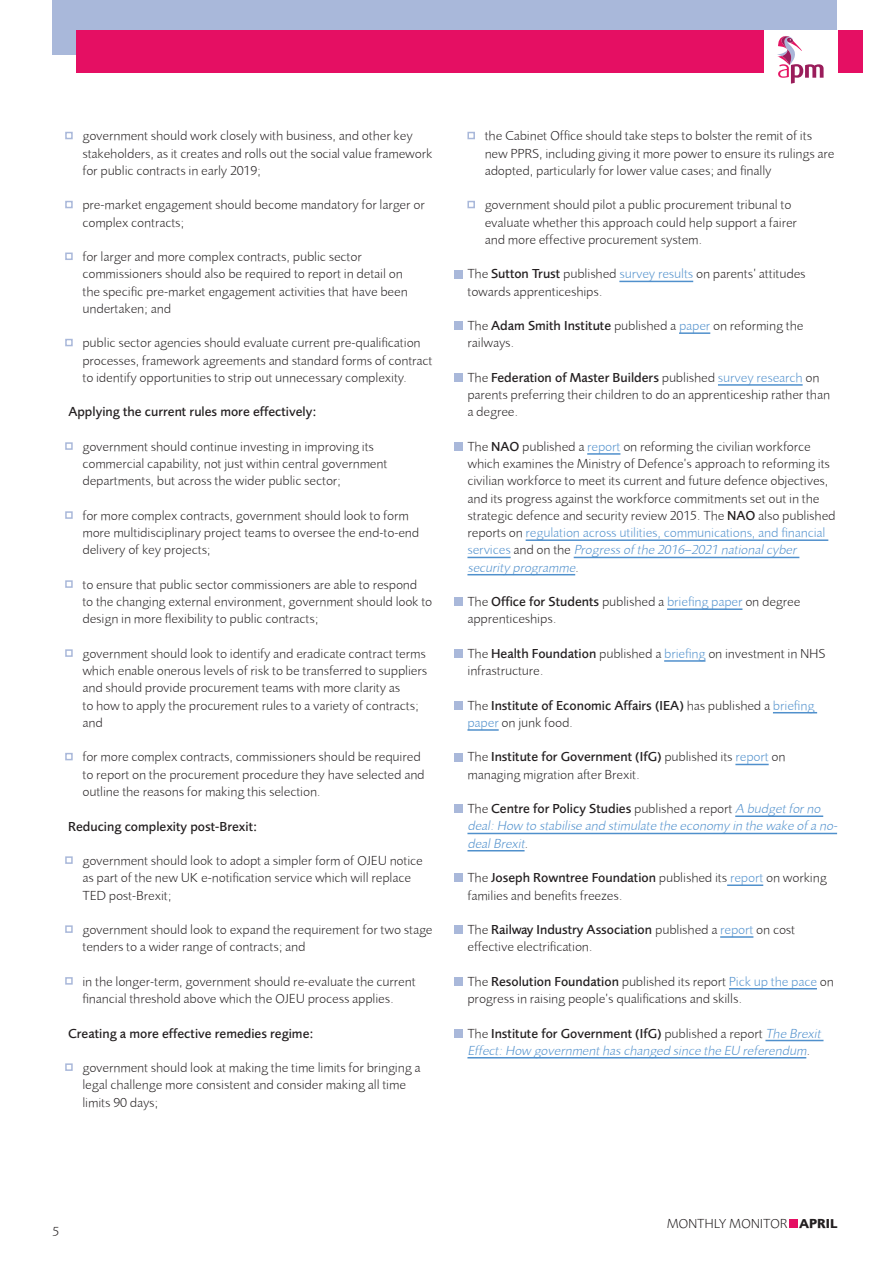
<style>
.page{position:relative;width:893px;height:1263px;background:#fff}
.page>*{position:absolute;margin:0;border:0;box-sizing:border-box;transform-origin:0 0}
.t1{font:300 13.5px/17.2px "Foundry Sans";color:#231f20}
.t2{font:italic 300 13.5px/17.2px "Foundry Sans";color:#5090cc}
.t3{font:500 13.5px/17.2px "Foundry Sans";color:#231f20}
.s1{font-weight:500}
.s2{color:#5090cc}
.s3{font-style:italic;color:#5090cc}
.s4{font-weight:300}
.s5{font-weight:300;color:#5090cc}
.s6{font-style:normal;color:#231f20}
.s7{font-weight:500;font-style:normal;color:#231f20}
.s8{font-weight:700}
</style>
<div class="page">
<div style="left:52px;top:0;width:785px;height:54px;background:#a9b8da"></div>
<div style="left:77px;top:30px;width:786px;height:42px;background:#e50f63"></div>
<div style="left:764px;top:30px;width:74px;height:61px;background:#fff"></div>
<svg style="left:777px;top:36px;width:47px;height:48px"></svg>
<svg style="left:65px;top:132px;width:8px;height:7px"></svg>
<svg style="left:65px;top:201px;width:8px;height:7px"></svg>
<svg style="left:65px;top:253px;width:8px;height:7px"></svg>
<svg style="left:65px;top:339px;width:8px;height:7px"></svg>
<svg style="left:65px;top:442px;width:8px;height:8px"></svg>
<svg style="left:65px;top:511px;width:8px;height:8px"></svg>
<svg style="left:65px;top:580px;width:8px;height:8px"></svg>
<svg style="left:65px;top:649px;width:8px;height:8px"></svg>
<svg style="left:65px;top:753px;width:8px;height:7px"></svg>
<svg style="left:65px;top:856px;width:8px;height:8px"></svg>
<svg style="left:65px;top:925px;width:8px;height:8px"></svg>
<svg style="left:65px;top:977px;width:8px;height:8px"></svg>
<svg style="left:65px;top:1063px;width:8px;height:8px"></svg>
<hr style="left:619px;top:281px;width:74px;height:1px;background:#5090cc">
<hr style="left:679px;top:332px;width:31px;height:2px;background:#5090cc">
<hr style="left:718px;top:384px;width:85px;height:2px;background:#5090cc">
<hr style="left:587px;top:453px;width:33px;height:2px;background:#5090cc">
<hr style="left:526px;top:539px;width:302px;height:2px;background:#5090cc">
<hr style="left:467px;top:557px;width:44px;height:1px;background:#5090cc">
<hr style="left:574px;top:557px;width:225px;height:1px;background:#5090cc">
<hr style="left:467px;top:574px;width:108px;height:1px;background:#5090cc">
<hr style="left:667px;top:608px;width:75px;height:2px;background:#5090cc">
<hr style="left:664px;top:660px;width:41px;height:2px;background:#5090cc">
<hr style="left:773px;top:712px;width:44px;height:1px;background:#5090cc">
<hr style="left:467px;top:729px;width:32px;height:2px;background:#5090cc">
<hr style="left:735px;top:764px;width:34px;height:1px;background:#5090cc">
<hr style="left:735px;top:815px;width:88px;height:2px;background:#5090cc">
<hr style="left:467px;top:833px;width:370px;height:1px;background:#5090cc">
<hr style="left:467px;top:850px;width:58px;height:1px;background:#5090cc">
<hr style="left:727px;top:884px;width:36px;height:2px;background:#5090cc">
<hr style="left:720px;top:936px;width:33px;height:2px;background:#5090cc">
<hr style="left:729px;top:988px;width:88px;height:1px;background:#5090cc">
<hr style="left:765px;top:1040px;width:58px;height:1px;background:#5090cc">
<hr style="left:467px;top:1057px;width:339px;height:1px;background:#5090cc">
<svg style="left:467px;top:132px;width:8px;height:7px"></svg>
<svg style="left:467px;top:201px;width:8px;height:7px"></svg>
<div style="left:455px;top:270px;width:8px;height:8px;background:#a9b8da"></div>
<div style="left:455px;top:322px;width:8px;height:8px;background:#a9b8da"></div>
<div style="left:455px;top:373px;width:8px;height:9px;background:#a9b8da"></div>
<div style="left:455px;top:442px;width:8px;height:9px;background:#a9b8da"></div>
<div style="left:455px;top:598px;width:8px;height:8px;background:#a9b8da"></div>
<div style="left:455px;top:649px;width:8px;height:9px;background:#a9b8da"></div>
<div style="left:455px;top:701px;width:8px;height:9px;background:#a9b8da"></div>
<div style="left:455px;top:753px;width:8px;height:8px;background:#a9b8da"></div>
<div style="left:455px;top:805px;width:8px;height:8px;background:#a9b8da"></div>
<div style="left:455px;top:874px;width:8px;height:8px;background:#a9b8da"></div>
<div style="left:455px;top:925px;width:8px;height:9px;background:#a9b8da"></div>
<div style="left:455px;top:977px;width:8px;height:9px;background:#a9b8da"></div>
<div style="left:455px;top:1029px;width:8px;height:8px;background:#a9b8da"></div>
<div style="left:790px;top:1219px;width:8px;height:9px;background:#e50f63"></div>
<p class="t1" style="left:82px;top:127px;width:351px">government should work closely with business, and other key stakeholders, as it creates and rolls out the social value framework for public contracts in early 2019;</p>
<p class="t1" style="left:82px;top:196px;width:344px">pre-market engagement should become mandatory for larger or complex contracts;</p>
<p class="t1" style="left:82px;top:248px;width:327px">for larger and more complex contracts, public sector commissioners should also be required to report in detail on the specific pre-market engagement activities that have been undertaken; and</p>
<p class="t1" style="left:82px;top:334px;width:351px">public sector agencies should evaluate current pre-qualification processes, framework agreements and standard forms of contract to identify opportunities to strip out unnecessary complexity.</p>
<p class="t3" style="left:68px;top:403px;width:250px">Applying the current rules more effectively:</p>
<p class="t1" style="left:82px;top:438px;width:306px">government should continue investing in improving its commercial capability, not just within central government departments, but across the wider public sector;</p>
<p class="t1" style="left:82px;top:507px;width:338px">for more complex contracts, government should look to form more multidisciplinary project teams to oversee the end-to-end delivery of key projects;</p>
<p class="t1" style="left:82px;top:576px;width:351px">to ensure that public sector commissioners are able to respond<br>to the changing external environment, government should look to design in more flexibility to public contracts;</p>
<p class="t1" style="left:82px;top:645px;width:346px">government should look to identify and eradicate contract terms which enable onerous levels of risk to be transferred to suppliers and should provide procurement teams with more clarity as<br>to how to apply the procurement rules to a variety of contracts; and</p>
<p class="t1" style="left:82px;top:748px;width:344px">for more complex contracts, commissioners should be required to report on the procurement procedure they have selected and outline the reasons for making this selection.</p>
<p class="t3" style="left:68px;top:817px;width:191px">Reducing complexity post-Brexit:</p>
<p class="t1" style="left:82px;top:852px;width:342px">government should look to adopt a simpler form of OJEU notice as part of the new UK e-notification service which will replace<br>TED post-Brexit;</p>
<p class="t1" style="left:82px;top:921px;width:351px">government should look to expand the requirement for two stage tenders to a wider range of contracts; and</p>
<p class="t1" style="left:82px;top:972px;width:335px">in the longer-term, government should re-evaluate the current financial threshold above which the OJEU process applies.</p>
<p class="t3" style="left:68px;top:1024px;width:247px">Creating a more effective remedies regime:</p>
<p class="t1" style="left:82px;top:1059px;width:340px">government should look at making the time limits for bringing a legal challenge more consistent and consider making all time limits 90 days;</p>
<p class="t1" style="left:485px;top:127px;width:351px">the Cabinet Office should take steps to bolster the remit of its new PPRS, including giving it more power to ensure its rulings are adopted, particularly for lower value cases; and finally</p>
<p class="t1" style="left:485px;top:196px;width:314px">government should pilot a public procurement tribunal to evaluate whether this approach could help support a fairer and more effective procurement system.</p>
<p class="t1" style="left:467px;top:265px;width:340px">The <span class="s1">Sutton Trust</span> published <span class="s2">survey results</span> on parents’ attitudes towards apprenticeships.</p>
<p class="t1" style="left:467px;top:317px;width:337px">The <span class="s1">Adam Smith Institute</span> published a <span class="s2">paper</span> on reforming the railways.</p>
<p class="t1" style="left:467px;top:369px;width:364px">The <span class="s1">Federation of Master Builders</span> published <span class="s2">survey research</span> on parents preferring their children to do an apprenticeship rather than a degree.</p>
<p class="t1" style="left:467px;top:438px;width:370px">The <span class="s1">NAO</span> published a <span class="s2">report</span> on reforming the civilian workforce which examines the Ministry of Defence’s approach to reforming its civilian workforce to meet its current and future defence objectives, and its progress against the workforce commitments set out in the strategic defence and security review 2015. The <span class="s1">NAO</span> also published reports on <span class="s2">regulation across utilities, communications, and financial<br>s e rv i c e s</span> a n d o n t h e <span class="s3">Progress of the 2016–2021 nationalcyber security programme</span>.</p>
<p class="t1" style="left:467px;top:593px;width:334px">The <span class="s1">Office for Students</span> published a <span class="s2">briefing paper</span> on degree apprenticeships.</p>
<p class="t1" style="left:467px;top:645px;width:359px">The <span class="s1">Health Foundation</span> published a <span class="s2">briefing</span> on investment in NHS infrastructure.</p>
<p class="t3" style="left:467px;top:696px;width:348px"><span class="s4">The</span> Institute of Economic Affairs (IEA) <span class="s4">has published a</span> <span class="s5">briefing paper</span> <span class="s4">on junk food.</span></p>
<p class="t1" style="left:467px;top:748px;width:319px">The <span class="s1">Institute for Government (IfG)</span> published its <span class="s2">report</span> on managing migration after Brexit.</p>
<p class="t2" style="left:467px;top:800px;width:374px"><span class="s6">The</span> <span class="s7">Centre for Policy Studies</span> <span class="s6">published a report</span> A budgetforno deal:How to stabilise and stimulate the economy in the wake of a no&shy;dealBrexit<span class="s6">.</span></p>
<p class="t1" style="left:467px;top:869px;width:361px">The <span class="s1">Joseph Rowntree Foundation</span> published its <span class="s2">report</span> on working families and benefits freezes.</p>
<p class="t1" style="left:467px;top:921px;width:329px">The <span class="s1">Railway Industry Association</span> published a <span class="s2">report</span> on cost effective electrification.</p>
<p class="t1" style="left:467px;top:972px;width:368px">The <span class="s1">Resolution Foundation</span> published its report <span class="s2">Pick up the pace</span> on progress in raising people’s qualifications and skills.</p>
<p class="t2" style="left:467px;top:1024px;width:357px"><span class="s6">The</span> <span class="s7">Institute for Government (IfG)</span> <span class="s6">published a report</span> The Brexit<br>Effect:How governmenthas changed since the EU referendum<span class="s6">.</span></p>
<p class="t1" style="left:52px;top:1223px;width:8px">5</p>
<p class="t1" style="left:667px;top:1215px;width:172px">MONTHLY MONITOR <span class="s8">APRIL</span></p>
</div>
